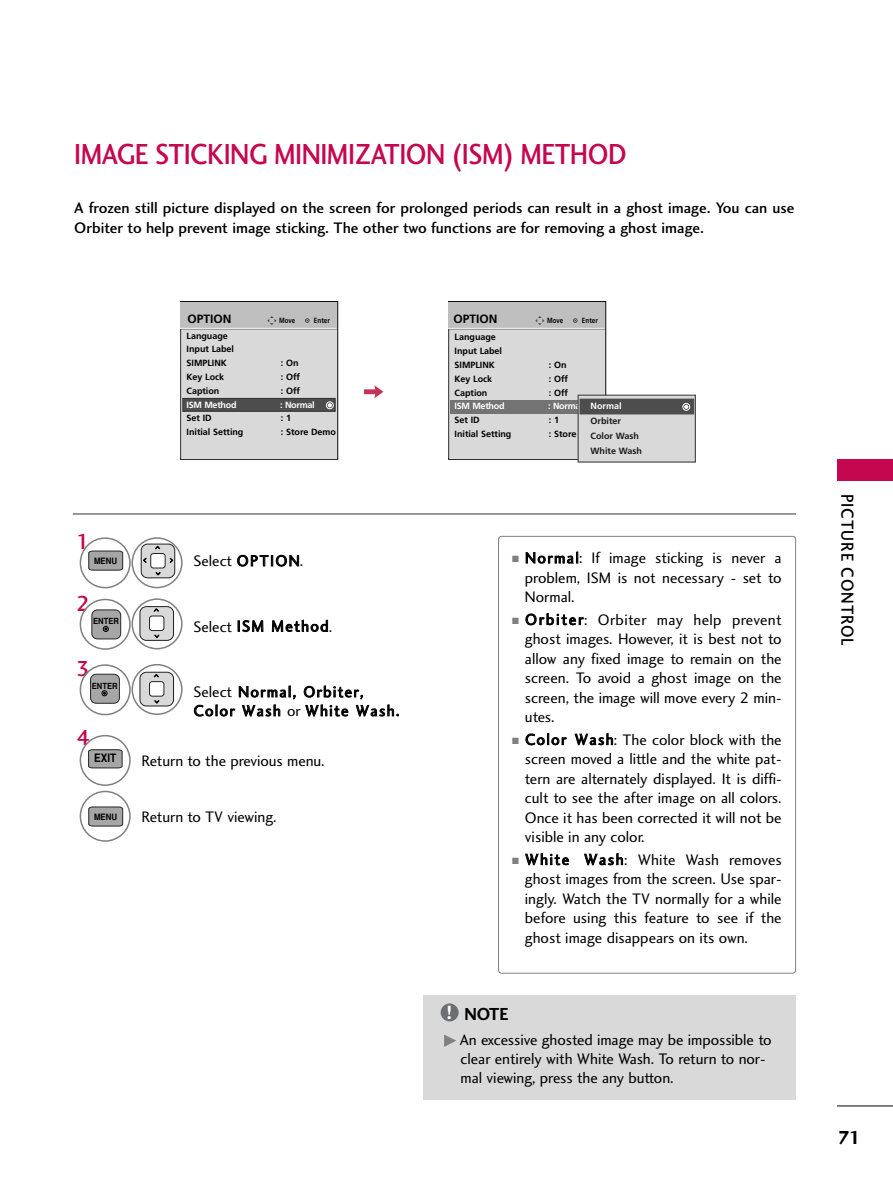
<style>
.page{position:relative;width:893px;height:1190px;background:#fff}
.page>*{position:absolute;margin:0;border:0;box-sizing:border-box;transform-origin:0 0}
.t1{font:30px "Charlotte Sans Medium Plain";letter-spacing:-.02em;color:#c50750;scale:.9 1}
.t2{font:22.5px "Charlotte Sans Medium Plain";color:#c50750}
.t3{font:19.5px "Charlotte Sans Bold Plain";color:#000}
.t4{font:18px "Charlotte Sans Medium Plain";letter-spacing:.06em;color:#000;scale:.9 1}
.t5{font:18px "Charlotte Sans Bold Plain";color:#000;scale:.95 1}
.t6{font:15.75px/19.5px "Charlotte Sans Book Plain";color:#000;text-align:justify}
.t7{font:15.75px/19.5px "Charlotte Sans Medium Plain";color:#000}
.t8{font:15.75px/18.9px "Charlotte Sans Book Plain";letter-spacing:.085em;color:#000}
.t9{font:15.75px "Charlotte Sans Book Plain";letter-spacing:.09em;color:#000}
.t10{font:15.75px "Charlotte Sans Book Plain";letter-spacing:.045em;color:#000}
.t11{font:700 12px "Frutiger";color:#000}
.t12{font:700 11.55px "Helvetica";color:#000;scale:.85 1}
.t13{font:700 9px/13.8px "Frutiger";letter-spacing:-.005em;color:#000}
.t14{font:700 9px "Frutiger";letter-spacing:-.03em;color:#fff}
.t15{font:700 9px/15px "Frutiger";color:#1a1a1a}
.t16{font:700 8.7px "Helvetica";color:#000;scale:.9 1}
.t17{font:700 8.4px "Helvetica";color:#000;scale:.9 1}
.t18{font:700 7.5px "Frutiger";color:#000;scale:.85 1}
.t19{font:700 7.5px "Frutiger";color:#000;scale:.8 1}
.s1{color:#808080}
.s2{font-size:19.95px;color:#fff}
</style>
<div class="page">
<div style="left:837px;top:459px;width:55px;height:21px;background:#c50750"></div>
<hr style="left:837px;top:1105px;width:55px;height:1px;background:#000">
<div style="left:423px;top:994px;width:373px;height:105px;background:#d9d9d9"></div>
<div style="left:440px;top:1003px;width:18px;height:18px;background:#6d6e71;border-radius:50%"></div>
<hr style="left:73px;top:513px;width:723px;height:1px;background:#333">
<div style="left:498px;top:536px;width:298px;height:437px;border:1px solid #808080;border-radius:3px"></div>
<svg style="left:88px;top:551px;width:35px;height:19px"></svg>
<div style="left:80px;top:537px;width:51px;height:51px;border:2px solid #808080;border-radius:50%"></div>
<svg style="left:133px;top:539px;width:48px;height:48px"></svg>
<div style="left:141px;top:544px;width:34px;height:34px;background:#d9d9d9;border:1px solid #231f20;border-radius:6px"></div>
<div style="left:150px;top:553px;width:15px;height:15px;background:#fff;border:1px solid #262626;border-radius:3px"></div>
<svg style="left:143px;top:557px;width:4px;height:6px"></svg>
<svg style="left:170px;top:558px;width:3px;height:5px"></svg>
<svg style="left:155px;top:545px;width:5px;height:4px"></svg>
<svg style="left:155px;top:572px;width:6px;height:3px"></svg>
<div style="left:131px;top:537px;width:51px;height:51px;border:2px solid #808080;border-radius:50%"></div>
<div style="left:91px;top:609px;width:30px;height:30px;background:#a6a6a6;border:1px solid #262626;border-radius:5px"></div>
<svg style="left:103px;top:626px;width:6px;height:6px"></svg>
<div style="left:80px;top:599px;width:51px;height:51px;border:2px solid #808080;border-radius:50%"></div>
<div style="left:140px;top:606px;width:34px;height:34px;background:#d9d9d9;border:1px solid #231f20;border-radius:6px"></div>
<div style="left:149px;top:616px;width:15px;height:14px;background:#fff;border:1px solid #262626;border-radius:3px"></div>
<svg style="left:154px;top:608px;width:5px;height:4px"></svg>
<svg style="left:154px;top:634px;width:5px;height:4px"></svg>
<div style="left:131px;top:598px;width:51px;height:51px;border:2px solid #808080;border-radius:50%"></div>
<div style="left:90px;top:674px;width:30px;height:29px;background:#a6a6a6;border:1px solid #262626;border-radius:5px"></div>
<svg style="left:102px;top:690px;width:5px;height:6px"></svg>
<div style="left:80px;top:664px;width:51px;height:51px;border:2px solid #808080;border-radius:50%"></div>
<svg style="left:133px;top:665px;width:48px;height:48px"></svg>
<div style="left:140px;top:672px;width:34px;height:34px;background:#d9d9d9;border:1px solid #231f20;border-radius:6px"></div>
<div style="left:149px;top:681px;width:15px;height:15px;background:#fff;border:1px solid #262626;border-radius:3px"></div>
<svg style="left:154px;top:674px;width:5px;height:3px"></svg>
<svg style="left:154px;top:700px;width:5px;height:3px"></svg>
<div style="left:131px;top:664px;width:51px;height:51px;border:2px solid #808080;border-radius:50%"></div>
<svg style="left:88px;top:749px;width:34px;height:19px"></svg>
<div style="left:80px;top:735px;width:51px;height:51px;border:2px solid #808080;border-radius:50%"></div>
<svg style="left:88px;top:806px;width:35px;height:20px"></svg>
<div style="left:80px;top:790px;width:51px;height:51px;border:2px solid #808080;border-radius:50%"></div>
<svg style="left:364px;top:385px;width:19px;height:13px"></svg>
<svg style="left:449px;top:301px;width:157px;height:158px;background:#c9c9c9"></svg>
<div style="left:578px;top:396px;width:116px;height:65px;background:#d9d9d9"></div>
<div style="left:577px;top:394px;width:119px;height:68px;border:1px solid #4d4d4d"></div>
<div style="left:580px;top:399px;width:113px;height:15px;background:#4d4d4d"></div>
<svg style="left:684px;top:405px;width:4px;height:4px"></svg>
<div style="left:682px;top:403px;width:8px;height:8px;border:1px solid #fff;border-radius:50%"></div>
<svg style="left:181px;top:301px;width:157px;height:158px;background:#c5c5c5"></svg>
<div style="left:326px;top:401px;width:8px;height:8px;border:1px solid #fff;border-radius:50%"></div>
<h1 class="t1" style="left:74px;top:143px;width:615px">IMAGE STICKING MINIMIZATION (ISM) METHOD</h1>
<p class="t7" style="left:74px;top:200px;width:721px">A frozen still picture displayed on the screen for prolonged periods can result in a ghost image. You can use<br>Orbiter to help prevent image sticking. The other two functions are for removing a ghost image.</p>
<p class="t11" style="left:188px;top:313px;width:46px">OPTION</p>
<p class="t19" style="left:279px;top:317px;width:22px">Move</p>
<p class="t18" style="left:314px;top:317px;width:20px">Enter</p>
<p class="t13" style="left:186px;top:329px;width:49px">Language<br>Input Label<br>SIMPLINK</p>
<p class="t13" style="left:281px;top:357px;width:19px">: On</p>
<h2 class="t2" style="left:76px;top:533px;width:15px">1</h2>
<p class="t16" style="left:94px;top:558px;width:27px">MENU</p>
<h2 class="t2" style="left:76px;top:595px;width:15px">2</h2>
<p class="t17" style="left:93px;top:618px;width:30px">ENTER</p>
<h2 class="t2" style="left:76px;top:660px;width:15px">3</h2>
<p class="t17" style="left:92px;top:682px;width:30px">ENTER</p>
<h2 class="t2" style="left:76px;top:728px;width:15px">4</h2>
<p class="t13" style="left:186px;top:370px;width:39px">Key Lock</p>
<p class="t13" style="left:281px;top:370px;width:20px">: Off</p>
<p class="t13" style="left:186px;top:384px;width:34px">Caption</p>
<p class="t13" style="left:281px;top:384px;width:20px">: Off</p>
<p class="t14" style="left:186px;top:401px;width:51px">ISM Method</p>
<p class="t14" style="left:280px;top:401px;width:36px">: Normal</p>
<p class="t13" style="left:186px;top:412px;width:27px">Set ID</p>
<p class="t13" style="left:281px;top:412px;width:12px">: 1</p>
<p class="t13" style="left:186px;top:426px;width:58px">Initial Setting</p>
<p class="t13" style="left:281px;top:426px;width:57px">: Store Demo</p>
<p class="t10" style="left:193px;top:555px;width:111px">Select OPTION.</p>
<p class="t9" style="left:193px;top:620px;width:140px">Select ISM Method.</p>
<p class="t8" style="left:193px;top:683px;width:207px">Select Normal, Orbiter,<br>Color Wash or White Wash.</p>
<p class="t12" style="left:94px;top:754px;width:27px">EXIT</p>
<p class="t6" style="left:141px;top:752px;width:185px">Return to the previous menu.</p>
<p class="t16" style="left:94px;top:814px;width:27px">MENU</p>
<p class="t6" style="left:141px;top:808px;width:137px">Return to TV viewing.</p>
<p class="t11" style="left:453px;top:313px;width:46px">OPTION</p>
<p class="t19" style="left:547px;top:317px;width:22px">Move</p>
<p class="t18" style="left:582px;top:317px;width:20px">Enter</p>
<p class="t13" style="left:454px;top:331px;width:49px">Language<br>Input Label<br>SIMPLINK</p>
<p class="t13" style="left:549px;top:359px;width:19px">: On</p>
<p class="t13" style="left:454px;top:372px;width:39px">Key Lock</p>
<p class="t13" style="left:549px;top:372px;width:21px">: Off</p>
<p class="t13" style="left:454px;top:386px;width:34px">Caption</p>
<p class="t13" style="left:549px;top:386px;width:21px">: Off</p>
<p class="t14" style="left:454px;top:403px;width:51px">ISM Method</p>
<p class="t14" style="left:548px;top:403px;width:36px">: Normal</p>
<p class="t13" style="left:454px;top:414px;width:27px">Set ID</p>
<p class="t13" style="left:549px;top:414px;width:12px">: 1</p>
<p class="t13" style="left:454px;top:428px;width:58px">Initial Setting</p>
<p class="t13" style="left:549px;top:428px;width:57px">: Store Demo</p>
<p class="t14" style="left:590px;top:402px;width:33px">Normal</p>
<p class="t15" style="left:590px;top:414px;width:53px">Orbiter<br>Color Wash<br>White Wash</p>
<p class="t6" style="left:525px;top:550px;width:258px;text-indent:-13px"><span class="s1">■</span> Normal: If image sticking is never a problem, ISM is not necessary - set to Normal.</p>
<p class="t6" style="left:525px;top:611px;width:258px;text-indent:-13px"><span class="s1">■</span> Orbiter: Orbiter may help prevent ghost images. However, it is best not to allow any fixed image to remain on the screen. To avoid a ghost image on the screen, the image will move every 2 min&shy;utes.</p>
<p class="t6" style="left:525px;top:731px;width:258px;text-indent:-13px"><span class="s1">■</span> Color Wash: The color block with the screen moved a little and the white pat&shy;tern are alternately displayed. It is diffi&shy;cult to see the after image on all colors.<br>Once it has been corrected it will not be visible in any color.</p>
<p class="t6" style="left:525px;top:851px;width:258px;text-indent:-13px"><span class="s1">■</span> White Wash: White Wash removes ghost images from the screen. Use spar&shy;ingly. Watch the TV normally for a while before using this feature to see if the ghost image disappears on its own.</p>
<p class="t5" style="left:446px;top:1007px;width:67px"><span class="s2">!</span> NOTE</p>
<p class="t6" style="left:460px;top:1032px;width:312px;line-height:18.9px;text-align:left;text-indent:-17px"><sub>G</sub> An excessive ghosted image may be impossible to clear entirely with White Wash. To return to nor&shy;mal viewing, press the any button.</p>
<p class="t4" style="left:854px;top:494px;width:170px;rotate:90deg">PICTURE CONTROL</p>
<p class="t3" style="left:837px;top:1129px;width:25px">71</p>
</div>
